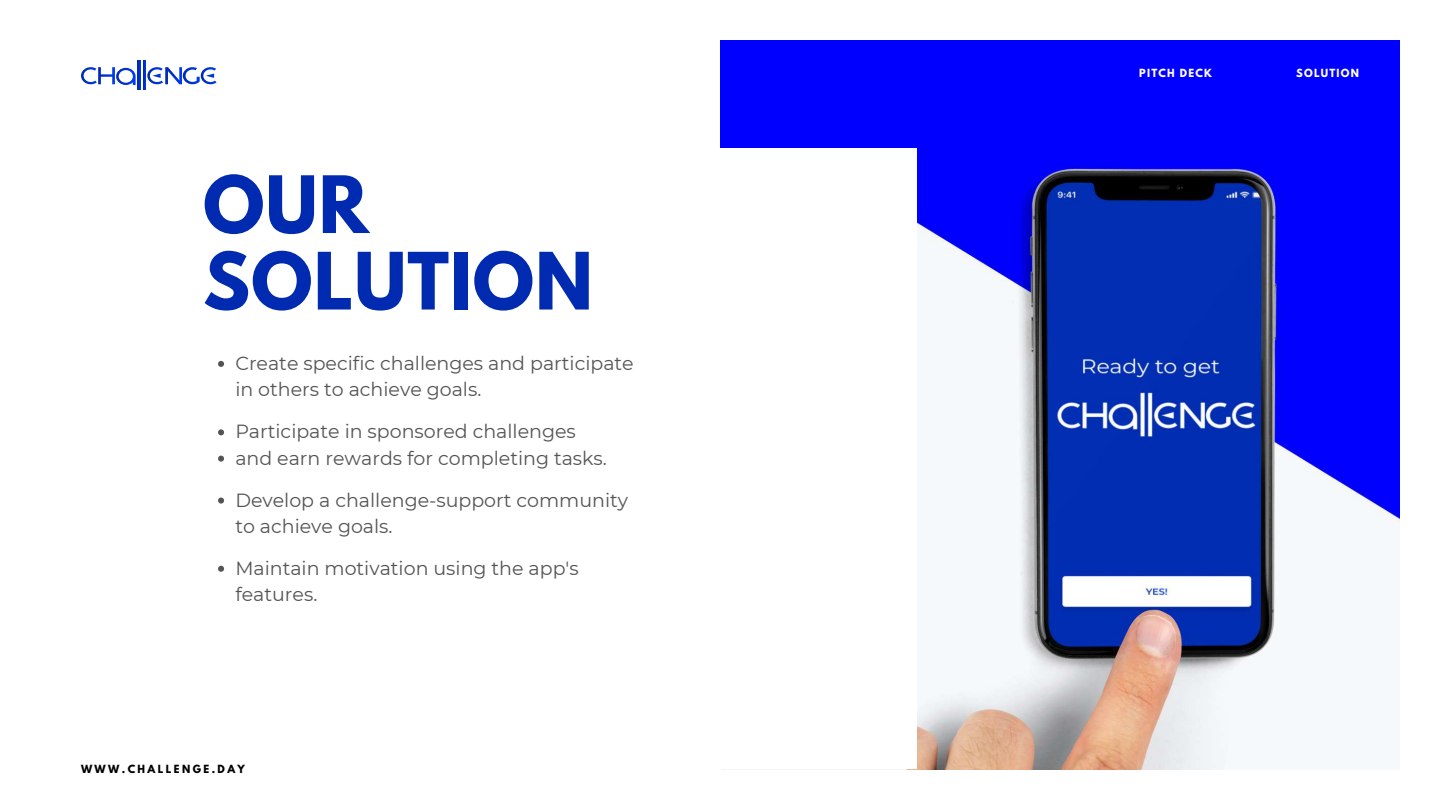
<style>
.page{position:relative;width:1440px;height:810px;background:#fff}
.page>*{position:absolute;margin:0;border:0;box-sizing:border-box;transform-origin:0 0}
.t1{font:700 70px/76.5px "League Spartan";letter-spacing:.015em;color:#002ab0}
.t2{font:19px/26.2px "Montserrat";color:#545454}
.t3{font:700 10px "League Spartan";letter-spacing:.12em;color:#fff}
.t4{font:700 10px "League Spartan";letter-spacing:.24em;color:#000}
</style>
<div class="page">
<div style="left:721px;top:41px;width:243px;height:243px;background:#00f"></div>
<img style="left:917px;top:41px;width:483px;height:728px">
<div style="left:16px;top:148px;width:901px;height:621px;background:#fff"></div>
<svg style="left:147px;top:67px;width:70px;height:17px"></svg>
<svg style="left:81px;top:67px;width:55px;height:18px"></svg>
<svg style="left:218px;top:361px;width:6px;height:6px"></svg>
<svg style="left:218px;top:429px;width:6px;height:6px"></svg>
<svg style="left:218px;top:456px;width:6px;height:6px"></svg>
<svg style="left:218px;top:498px;width:6px;height:6px"></svg>
<svg style="left:218px;top:566px;width:6px;height:6px"></svg>
<h1 class="t1" style="left:203px;top:176px;width:391px">OUR<br>SOLUTION</h1>
<p class="t2" style="left:235px;top:350px;width:400px">Create specific challenges and participate in others to achieve goals.</p>
<p class="t2" style="left:235px;top:418px;width:373px">Participate in sponsored challenges and earn rewards for completing tasks.</p>
<p class="t2" style="left:235px;top:487px;width:394px">Develop a challenge-support community to achieve goals.</p>
<p class="t2" style="left:235px;top:555px;width:345px">Maintain motivation using the app's features.</p>
<p class="t4" style="left:81px;top:764px;width:165px">WWW.CHALLENGE.DAY</p>
<p class="t3" style="left:1139px;top:68px;width:74px">PITCH DECK</p>
<p class="t3" style="left:1296px;top:68px;width:64px">SOLUTION</p>
</div>
